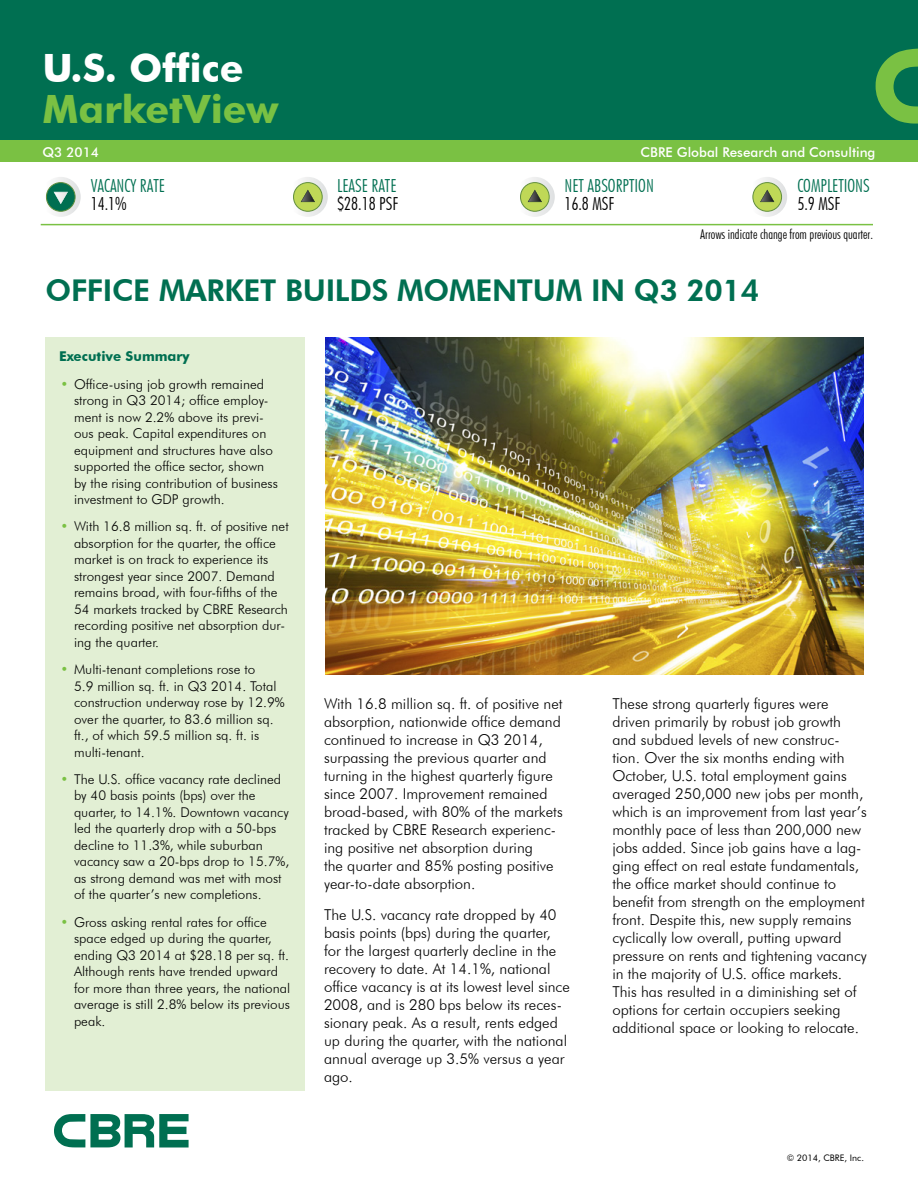
<style>
.page{position:relative;width:918px;height:1188px;background:#fff}
.page>*{position:absolute;margin:0;border:0;box-sizing:border-box;transform-origin:0 0}
.t1{font:700 39px "Futura BT";color:#fff}
.t2{font:700 39px "Futura BT";color:#7ac143}
.t3{font:800 30px "Futura BT";letter-spacing:-.01em;color:#006f51}
.t4{font:300 condensed 18px "Futura BT";color:#006f51}
.t5{font:300 condensed 18px "Futura BT";color:#000}
.t6{font:300 15px/18px "Futura BT";color:#000}
.t7{font:300 13.5px/16.5px "Futura BT";color:#000}
.t8{font:300 condensed 13.5px "Futura BT";color:#000}
.t9{font:500 13.5px "Futura BT";color:#fff}
.t10{font:700 13.5px "Futura BT";color:#006f51}
.t11{font:9px "Futura BT";color:#000}
.s1{color:#7ac143}
</style>
<div class="page">
<svg style="left:54px;top:1114px;width:135px;height:34px"></svg>
<div style="left:0;top:0;width:918px;height:146px;background:#006f51"></div>
<div style="left:0;top:141px;width:918px;height:21px;background:#7ac143"></div>
<svg style="left:876px;top:49px;width:42px;height:75px"></svg>
<hr style="left:41px;top:224px;width:832px;height:1px;background:#7ac143">
<svg style="left:293px;top:177px;width:35px;height:40px"></svg>
<svg style="left:520px;top:177px;width:35px;height:40px"></svg>
<svg style="left:752px;top:177px;width:35px;height:40px"></svg>
<svg style="left:45px;top:177px;width:36px;height:40px"></svg>
<div style="left:46px;top:338px;width:259px;height:753px;background:#e2efd4"></div>
<img style="left:325px;top:338px;width:539px;height:336px">
<h1 class="t1" style="left:43px;top:44px;width:203px">U.S. Office</h1>
<h1 class="t2" style="left:43px;top:86px;width:237px">MarketView</h1>
<p class="t9" style="left:43px;top:144px;width:58px">Q3 2014</p>
<p class="t9" style="left:641px;top:144px;width:236px">CBRE Global Research and Consulting</p>
<p class="t4" style="left:91px;top:175px;width:76px">VACANCY RATE</p>
<p class="t5" style="left:91px;top:193px;width:38px">14.1%</p>
<p class="t4" style="left:337px;top:175px;width:61px">LEASE RATE</p>
<p class="t5" style="left:337px;top:193px;width:62px">$28.18 PSF</p>
<p class="t4" style="left:564px;top:175px;width:91px">NET ABSORPTION</p>
<p class="t5" style="left:564px;top:193px;width:51px">16.8 MSF</p>
<p class="t4" style="left:797px;top:175px;width:74px">COMPLETIONS</p>
<p class="t5" style="left:797px;top:193px;width:44px">5.9 MSF</p>
<p class="t8" style="left:700px;top:226px;width:174px">Arrows indicate change from previous quarter.</p>
<h2 class="t3" style="left:46px;top:272px;width:715px">OFFICE MARKET BUILDS MOMENTUM IN Q3 2014</h2>
<p class="t10" style="left:59px;top:348px;width:132px">Executive Summary</p>
<p class="t7" style="left:74px;top:375px;width:205px;text-indent:-14px"><span class="s1">•</span> Office-using job growth remained strong in Q3 2014; office employ&shy;ment is now 2.2% above its previ&shy;ous peak. Capital expenditures on equipment and structures have also supported the office sector, shown by the rising contribution of business investment to GDP growth.</p>
<p class="t7" style="left:74px;top:518px;width:216px;text-indent:-14px"><span class="s1">•</span> With 16.8 million sq. ft. of positive net absorption for the quarter, the office market is on track to experience its strongest year since 2007. Demand remains broad, with four-fifths of the 54 markets tracked by CBRE Research recording positive net absorption dur&shy;ing the quarter.</p>
<p class="t7" style="left:74px;top:661px;width:212px;text-indent:-14px"><span class="s1">•</span> Multi-tenant completions rose to<br>5.9 million sq. ft. in Q3 2014. Total construction underway rose by 12.9% over the quarter, to 83.6 million sq. ft., of which 59.5 million sq. ft. is multi-tenant.</p>
<p class="t7" style="left:74px;top:771px;width:217px;text-indent:-14px"><span class="s1">•</span> The U.S. office vacancy rate declined by 40 basis points (bps) over the quarter, to 14.1%. Downtown vacancy led the quarterly drop with a 50-bps decline to 11.3%, while suburban vacancy saw a 20-bps drop to 15.7%, as strong demand was met with most of the quarter’s new completions.</p>
<p class="t7" style="left:74px;top:914px;width:218px;text-indent:-14px"><span class="s1">•</span> Gross asking rental rates for office space edged up during the quarter, ending Q3 2014 at $28.18 per sq. ft.<br>Although rents have trended upward for more than three years, the national average is still 2.8% below its previous peak.</p>
<p class="t6" style="left:324px;top:694px;width:240px">With 16.8 million sq. ft. of positive net absorption, nationwide office demand continued to increase in Q3 2014, surpassing the previous quarter and turning in the highest quarterly figure since 2007. Improvement remained broad-based, with 80% of the markets tracked by CBRE Research experienc&shy;ing positive net absorption during<br>the quarter and 85% posting positive year-to-date absorption.</p>
<p class="t6" style="left:324px;top:906px;width:247px">The U.S. vacancy rate dropped by 40 basis points (bps) during the quarter, for the largest quarterly decline in the recovery to date. At 14.1%, national office vacancy is at its lowest level since 2008, and is 280 bps below its reces&shy;sionary peak. As a result, rents edged up during the quarter, with the national annual average up 3.5% versus a year ago.</p>
<p class="t6" style="left:612px;top:694px;width:256px">These strong quarterly figures were driven primarily by robust job growth and subdued levels of new construc&shy;tion. Over the six months ending with October, U.S. total employment gains averaged 250,000 new jobs per month, which is an improvement from last year’s monthly pace of less than 200,000 new jobs added. Since job gains have a lag&shy;ging effect on real estate fundamentals, the office market should continue to benefit from strength on the employment front. Despite this, new supply remains cyclically low overall, putting upward pressure on rents and tightening vacancy in the majority of U.S. office markets.<br>This has resulted in a diminishing set of options for certain occupiers seeking additional space or looking to relocate.</p>
<p class="t11" style="left:787px;top:1152px;width:79px">© 2014, CBRE, Inc.</p>
</div>
